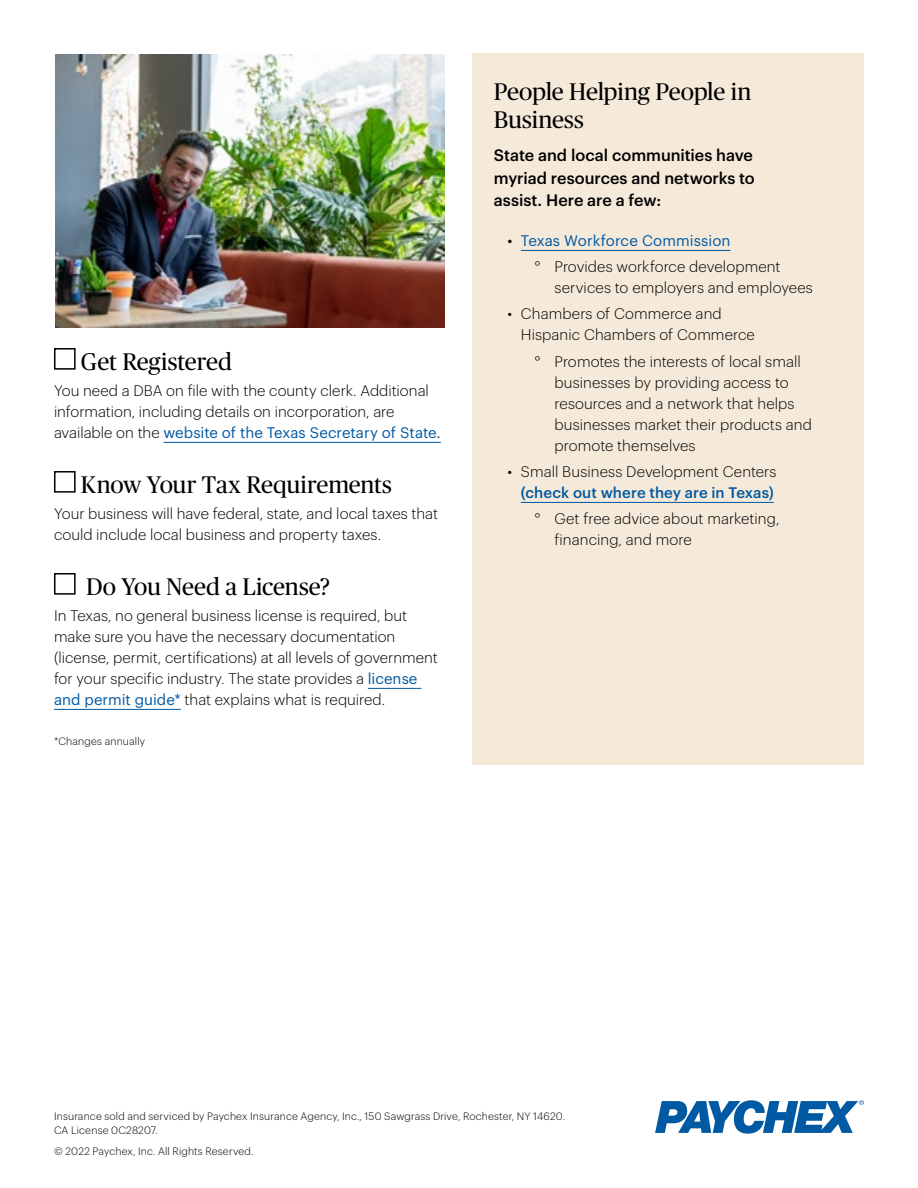
<style>
.page{position:relative;width:918px;height:1188px;background:#fff}
.page>*{position:absolute;margin:0;border:0;box-sizing:border-box;transform-origin:0 0}
.t1{font:24px/28.5px "Publico Headline";letter-spacing:-.01em;color:#000}
.t2{font:500 16.2px/22.5px "Graphik";color:#000;text-align:justify}
.t3{font:300 15px/21px "Graphik";letter-spacing:.005em;color:#000}
.t4{font:500 15px "Graphik";letter-spacing:.005em;color:#0059a2}
.t5{font:300 10.5px/13.5px "Graphik";letter-spacing:.015em;color:#000}
.s1{font-weight:400;color:#0059a2}
.s2{font-weight:400}
</style>
<div class="page">
<svg style="left:655px;top:1100px;width:209px;height:34px"></svg>
<div style="left:472px;top:53px;width:392px;height:712px;background:#f5e9da"></div>
<hr style="left:163px;top:442px;width:278px;height:1px;background:#0059a2">
<hr style="left:368px;top:688px;width:53px;height:1px;background:#0059a2">
<hr style="left:54px;top:709px;width:127px;height:1px;background:#0059a2">
<div style="left:54px;top:348px;width:22px;height:22px;border:2px solid #000"></div>
<div style="left:54px;top:471px;width:22px;height:22px;border:2px solid #000"></div>
<div style="left:54px;top:573px;width:22px;height:22px;border:2px solid #000"></div>
<hr style="left:521px;top:250px;width:210px;height:1px;background:#0059a2">
<hr style="left:521px;top:502px;width:253px;height:1px;background:#0059a2">
<img style="left:55px;top:54px;width:389px;height:274px">
<h1 class="t1" style="left:81px;top:346px;width:152px">Get Registered</h1>
<p class="t3" style="left:54px;top:379px;width:388px">You need a DBA on file with the county clerk. Additional information, including details on incorporation, are available on the <span class="s1">website of the Texas Secretary of State.</span></p>
<h1 class="t1" style="left:81px;top:469px;width:313px">Know Your Tax Requirements</h1>
<p class="t3" style="left:54px;top:502px;width:386px">Your business will have federal, state, and local taxes that could include local business and property taxes.</p>
<h1 class="t1" style="left:86px;top:571px;width:245px">Do You Need a License?</h1>
<p class="t3" style="left:54px;top:604px;width:385px">In Texas, no general business license is required, but make sure you have the necessary documentation (license, permit, certifications) at all levels of government for your specific industry. The state provides a <span class="s1">license and permit guide*</span> that explains what is required.</p>
<p class="t5" style="left:54px;top:733px;width:93px">*Changes annually</p>
<h1 class="t1" style="left:494px;top:76px;width:259px">People Helping People in<br>Business</h1>
<p class="t2" style="left:494px;top:143px;width:263px">State and local communities have myriad resources and networks to assist. Here are a few:</p>
<p class="t3" style="left:534px;top:226px;width:248px;line-height:26.2px;text-indent:-27px"><span class="s2">•</span> <span class="s1">Texas Workforce Commission<br></span>° Provides workforce development</p>
<p class="t3" style="left:555px;top:276px;width:260px">services to employers and employees</p>
<p class="t3" style="left:521px;top:302px;width:236px;text-indent:-14px">• Chambers of Commerce and<br>Hispanic Chambers of Commerce</p>
<p class="t3" style="left:555px;top:350px;width:259px;text-indent:-20px">° Promotes the interests of local small businesses by providing access to resources and a network that helps businesses market their products and promote themselves</p>
<p class="t3" style="left:507px;top:460px;width:271px">• Small Business Development Centers</p>
<p class="t4" style="left:521px;top:481px;width:254px">(check out where they are in Texas)</p>
<p class="t3" style="left:555px;top:507px;width:226px;text-indent:-20px">° Get free advice about marketing, financing, and more</p>
<p class="t5" style="left:54px;top:1109px;width:513px">Insurance sold and serviced by Paychex Insurance Agency, Inc., 150 Sawgrass Drive, Rochester, NY 14620.<br>CA License 0C28207.</p>
<p class="t5" style="left:54px;top:1144px;width:201px">© 2022 Paychex, Inc. All Rights Reserved.</p>
</div>
